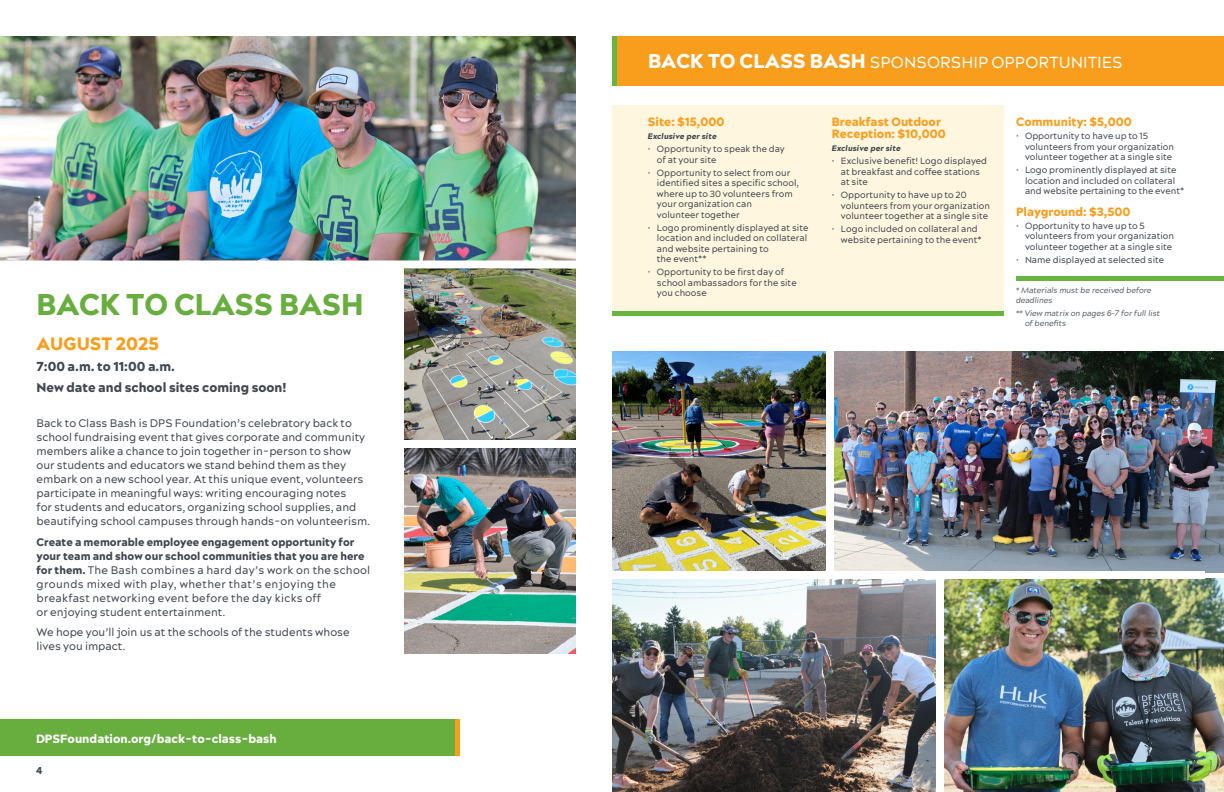
<style>
.page{position:relative;width:1224px;height:792px;background:#fff}
.page>*{position:absolute;margin:0;border:0;box-sizing:border-box;transform-origin:0 0}
.t1{font:900 30px "Acherus Grotesque";color:#67ae3e}
.t2{font:900 18px "Acherus Grotesque";color:#f99d1c}
.t3{font:16px "Acherus Grotesque";color:#fff}
.t4{font:900 13px/20.7px "Acherus Grotesque";color:#40474f}
.t5{font:900 12px/12px "Acherus Grotesque";color:#f99d1c}
.t6{font:900 12px "Acherus Grotesque";color:#fff}
.t7{font:11px/14px "Acherus Grotesque";color:#40474f}
.t8{font:11px/14px "Acherus Grotesque";letter-spacing:.02em;color:#40474f}
.t9{font:900 10px "Acherus Grotesque";color:#40474f}
.t10{font:9px/10.5px "Acherus Grotesque";color:#40474f}
.t11{font:italic 8px/10px "Acherus Grotesque";color:#40474f}
.t12{font:italic 900 8px "Acherus Grotesque";color:#40474f}
.s1{font-weight:900}
.s2{font-weight:900;font-size:20px}
</style>
<div class="page">
<div style="left:0;top:720px;width:458px;height:36px;background:#67ae3e"></div>
<hr style="left:455px;top:720px;width:4px;height:36px;background:#f99d1c">
<div style="left:613px;top:36px;width:611px;height:49px;background:#f99d1c"></div>
<hr style="left:612px;top:36px;width:4px;height:49px;background:#69b342">
<div style="left:1016px;top:276px;width:208px;height:5px;background:#69b342"></div>
<img style="left:612px;top:579px;width:324px;height:213px">
<img style="left:404px;top:268px;width:172px;height:172px">
<img style="left:944px;top:578px;width:280px;height:214px">
<img style="left:0;top:36px;width:576px;height:224px">
<img style="left:404px;top:448px;width:172px;height:206px">
<img style="left:612px;top:352px;width:214px;height:219px">
<img style="left:834px;top:352px;width:390px;height:220px">
<div style="left:612px;top:105px;width:392px;height:206px;background:#fff6e0"></div>
<div style="left:612px;top:311px;width:392px;height:5px;background:#69b342"></div>
<div style="left:612px;top:571px;width:593px;height:8px;background:#fff"></div>
<h1 class="t1" style="left:37px;top:285px;width:328px">BACK TO CLASS BASH</h1>
<h2 class="t2" style="left:37px;top:333px;width:124px">AUGUST 2025</h2>
<h3 class="t4" style="left:37px;top:356px;width:251px">7:00 a.m. to 11:00 a.m.<br>New date and school sites coming soon!</h3>
<p class="t7" style="left:37px;top:416px;width:335px">Back to Class Bash is DPS Foundation’s celebratory back to school fundraising event that gives corporate and community members alike a chance to join together in-person to show our students and educators we stand behind them as they embark on a new school year. At this unique event, volunteers participate in meaningful ways: writing encouraging notes<br>for students and educators, organizing school supplies, and beautifying school campuses through hands-on volunteerism.</p>
<p class="t8" style="left:37px;top:534px;width:335px"><span class="s1">Create a memorable employee engagement opportunity for your team and show our school communities that you are here for them.</span> The Bash combines a hard day’s work on the school grounds mixed with play, whether that’s enjoying the breakfast networking event before the day kicks off<br>or enjoying student entertainment.</p>
<p class="t7" style="left:37px;top:625px;width:315px">We hope you’ll join us at the schools of the students whose lives you impact.</p>
<h3 class="t6" style="left:36px;top:731px;width:242px">DPSFoundation.org/back-to-class-bash</h3>
<p class="t9" style="left:36px;top:764px;width:8px">4</p>
<h3 class="t3" style="left:648px;top:52px;width:476px"><span class="s2">BACK TO CLASS BASH</span> SPONSORSHIP OPPORTUNITIES</h3>
<h3 class="t5" style="left:648px;top:116px;width:78px">Site: $15,000</h3>
<p class="t12" style="left:648px;top:129px;width:70px">Exclusive per site</p>
<p class="t10" style="left:657px;top:143px;width:129px;text-indent:-9px">• Opportunity to speak the day of at your site</p>
<p class="t10" style="left:657px;top:167px;width:144px;text-indent:-9px">• Opportunity to select from our identified sites a specific school, where up to 30 volunteers from your organization can<br>volunteer together</p>
<p class="t10" style="left:657px;top:222px;width:153px;text-indent:-9px">• Logo prominently displayed at site location and included on collateral and website pertaining to<br>the event**</p>
<p class="t10" style="left:657px;top:267px;width:141px;text-indent:-9px">• Opportunity to be first day of school ambassadors for the site you choose</p>
<h3 class="t5" style="left:832px;top:116px;width:115px">Breakfast Outdoor<br>Reception: $10,000</h3>
<p class="t12" style="left:832px;top:141px;width:70px">Exclusive per site</p>
<p class="t10" style="left:841px;top:155px;width:148px;text-indent:-9px">• Exclusive benefit! Logo displayed at breakfast and coffee stations at site</p>
<p class="t10" style="left:841px;top:189px;width:151px;text-indent:-9px">• Opportunity to have up to 20 volunteers from your organization volunteer together at a single site</p>
<p class="t10" style="left:841px;top:223px;width:142px;text-indent:-9px">• Logo included on collateral and website pertaining to the event*</p>
<h3 class="t5" style="left:1016px;top:116px;width:117px">Community: $5,000</h3>
<p class="t10" style="left:1025px;top:130px;width:151px;text-indent:-9px">• Opportunity to have up to 15 volunteers from your organization volunteer together at a single site</p>
<p class="t10" style="left:1025px;top:164px;width:161px;text-indent:-9px">• Logo prominently displayed at site location and included on collateral and website pertaining to the event*</p>
<h3 class="t5" style="left:1016px;top:205px;width:116px">Playground: $3,500</h3>
<p class="t10" style="left:1025px;top:220px;width:151px;text-indent:-9px">• Opportunity to have up to 5 volunteers from your organization volunteer together at a single site</p>
<p class="t10" style="left:1016px;top:254px;width:150px">• Name displayed at selected site</p>
<p class="t11" style="left:1016px;top:284px;width:137px">* Materials must be received before deadlines</p>
<p class="t11" style="left:1025px;top:307px;width:137px;text-indent:-9px">** View matrix on pages 6–7 for full list of benefits</p>
</div>
